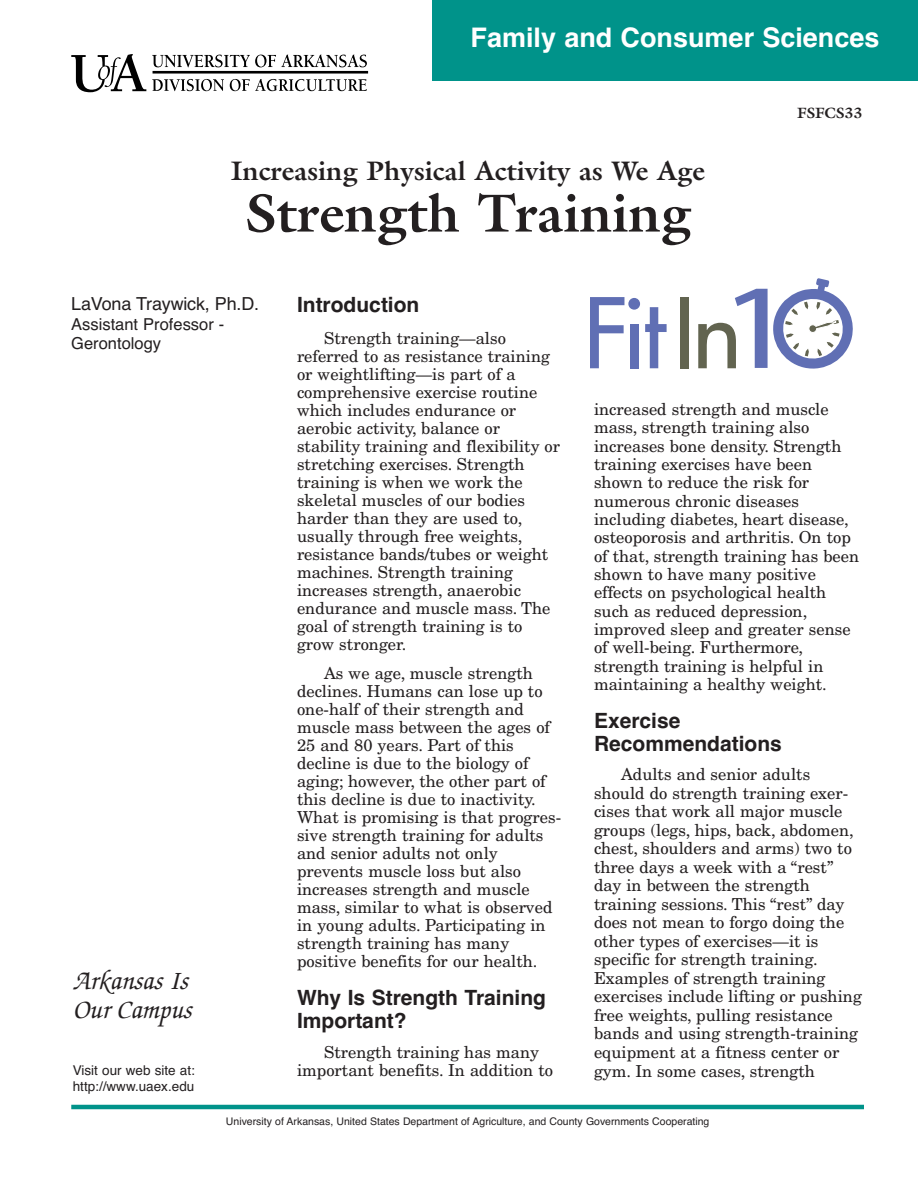
<style>
.page{position:relative;width:918px;height:1188px;background:#fff}
.page>*{position:absolute;margin:0;border:0;box-sizing:border-box;transform-origin:0 0}
.t1{font:700 54px "Galliard";color:#231f20}
.t2{font:700 27px "Galliard";color:#231f20}
.t3{font:700 27px "Helvetica";color:#fff}
.t4{font:italic 500 27px/28.5px "Zapf Chancery";color:#231f20}
.t5{font:700 21px/22.5px "Helvetica";color:#231f20}
.t6{font:18px "Helvetica";letter-spacing:-.01em;color:#231f20}
.t7{font:16.5px/18px "New Century Schlbk";color:#231f20}
.t8{font:16.5px/19.5px "Helvetica";color:#231f20}
.t9{font:700 15px "Galliard";color:#231f20}
.t10{font:13.5px/16.2px "Helvetica";color:#231f20}
.t11{font:10.5px "Helvetica";color:#231f20}
</style>
<div class="page">
<hr style="left:153px;top:71px;width:215px;height:3px;background:#000">
<hr style="left:71px;top:1105px;width:793px;height:4px;background:#00938a">
<div style="left:681px;top:297px;width:8px;height:71px;background:#626450"></div>
<div style="left:432px;top:0;width:486px;height:81px;background:#00938a"></div>
<svg style="left:71px;top:54px;width:75px;height:38px"></svg>
<svg style="left:152px;top:55px;width:215px;height:12px"></svg>
<svg style="left:152px;top:79px;width:72px;height:12px"></svg>
<svg style="left:230px;top:79px;width:137px;height:12px"></svg>
<svg style="left:590px;top:297px;width:34px;height:71px"></svg>
<div style="left:630px;top:324px;width:8px;height:44px;background:#606fb4"></div>
<div style="left:628px;top:298px;width:12px;height:12px;background:#606fb4;border-radius:50%"></div>
<svg style="left:645px;top:307px;width:22px;height:61px"></svg>
<svg style="left:698px;top:278px;width:155px;height:91px"></svg>
<p class="t3" style="left:471px;top:28px;width:410px">Family and Consumer Sciences</p>
<p class="t2" style="left:231px;top:160px;width:476px">Increasing Physical Activity as We Age</p>
<h1 class="t1" style="left:245px;top:193px;width:448px">Strength Training</h1>
<h5 class="t9" style="left:797px;top:107px;width:67px">FSFCS33</h5>
<p class="t6" style="left:71px;top:297px;width:189px">LaVona Traywick, Ph.D.</p>
<p class="t8" style="left:71px;top:316px;width:154px">Assistant Professor -<br>Gerontology</p>
<h3 class="t5" style="left:297px;top:296px;width:124px">Introduction</h3>
<p class="t7" style="left:297px;top:330px;width:265px;text-indent:27px">Strength training—also referred to as resistance training or weightlifting—is part of a comprehensive exercise routine which includes endurance or aerobic activity, balance or stability training and flexibility or stretching exercises. Strength training is when we work the skeletal muscles of our bodies harder than they are used to, usually through free weights, resistance bands/tubes or weight machines. Strength training increases strength, anaerobic endurance and muscle mass. The goal of strength training is to grow stronger.</p>
<p class="t7" style="left:297px;top:666px;width:266px;text-indent:27px">As we age, muscle strength declines. Humans can lose up to one-half of their strength and muscle mass between the ages of<br>25 and 80 years. Part of this decline is due to the biology of aging; however, the other part of this decline is due to inactivity.<br>What is promising is that progres&shy;sive strength training for adults and senior adults not only prevents muscle loss but also increases strength and muscle mass, similar to what is observed in young adults. Participating in strength training has many positive benefits for our health.</p>
<h3 class="t5" style="left:297px;top:989px;width:251px">Why Is Strength Training<br>Important?</h3>
<p class="t7" style="left:297px;top:1045px;width:257px;text-indent:27px">Strength training has many important benefits. In addition to</p>
<p class="t7" style="left:594px;top:401px;width:267px">increased strength and muscle mass, strength training also increases bone density. Strength training exercises have been shown to reduce the risk for numerous chronic diseases including diabetes, heart disease, osteoporosis and arthritis. On top of that, strength training has been shown to have many positive effects on psychological health such as reduced depression, improved sleep and greater sense of well-being. Furthermore, strength training is helpful in maintaining a healthy weight.</p>
<h3 class="t5" style="left:594px;top:711px;width:189px">Exercise<br>Recommendations</h3>
<p class="t7" style="left:594px;top:766px;width:269px;line-height:18.6px;text-indent:27px">Adults and senior adults should do strength training exer&shy;cises that work all major muscle groups (legs, hips, back, abdomen, chest, shoulders and arms) two to three days a week with a “rest” day in between the strength training sessions. This “rest” day does not mean to forgo doing the other types of exercises—it is specific for strength training.<br>Examples of strength training exercises include lifting or pushing free weights, pulling resistance bands and using strength-training equipment at a fitness center or gym. In some cases, strength</p>
<p class="t11" style="left:226px;top:1118px;width:485px">University of Arkansas, United States Department of Agriculture, and County Governments Cooperating</p>
<h2 class="t4" style="left:73px;top:970px;width:120px">Arkansas Is<br>Our Campus</h2>
<p class="t10" style="left:73px;top:1064px;width:124px">Visit our web site at: http://www.uaex.edu</p>
</div>
